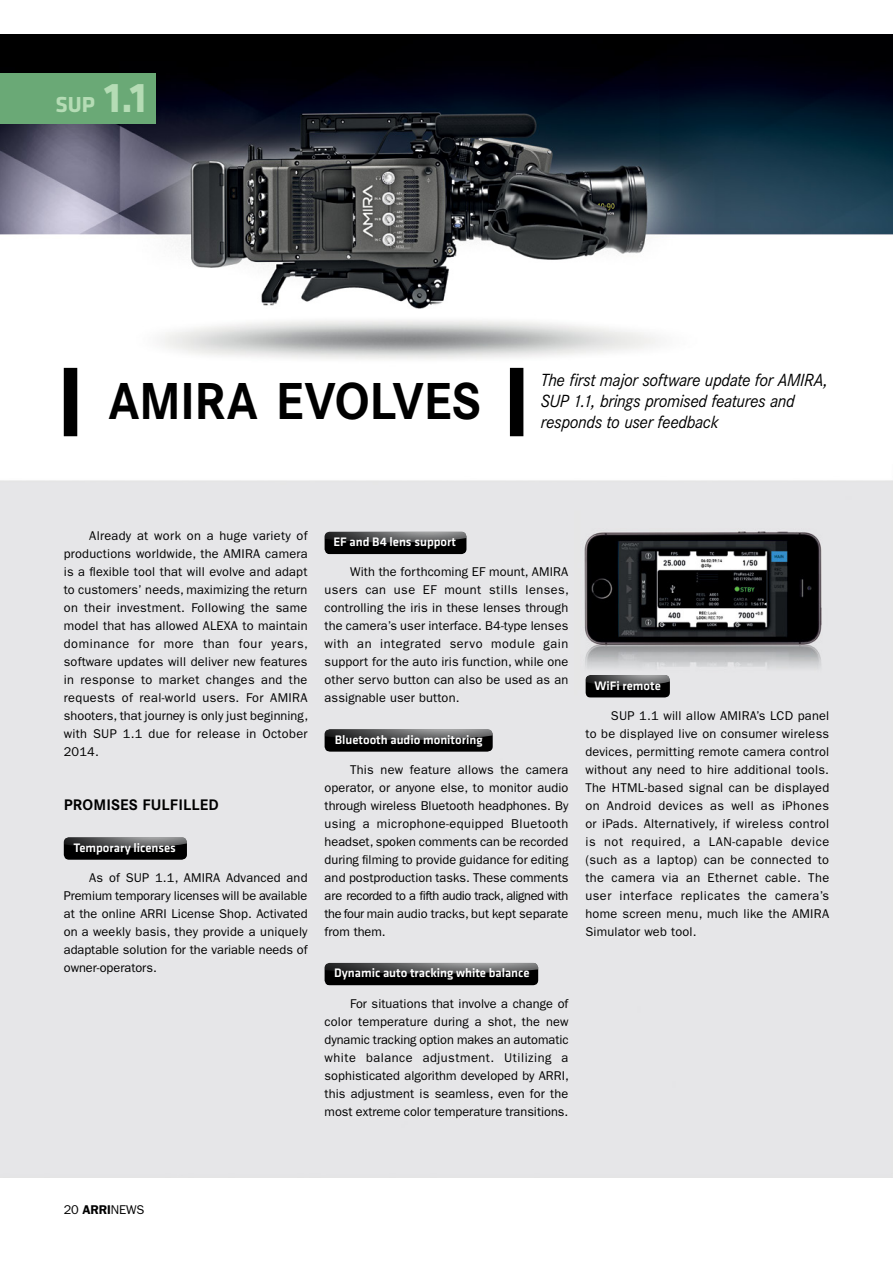
<style>
.page{position:relative;width:893px;height:1263px;background:#fff}
.page>*{position:absolute;margin:0;border:0;box-sizing:border-box;transform-origin:0 0}
.CO_Head_2{font:700 51px "Corporate S";letter-spacing:-.005em;color:#000;scale:.96 1}
.Kapitelüberschrift{font:700 43.2px "Klavika";color:#b5dcb5}
.Kapitelüberschrift-2{font:700 22.5px "Klavika";color:#b5dcb5}
.CO_Vorspann_2{font:italic 17.25px/21px "Corporate S";letter-spacing:-.02em;color:#000;scale:.96 1}
.FG_Body_8_5_12{font:700 15px "Corporate S";letter-spacing:.01em;color:#000}
.FG_Body_8_5_12-2{font:12.75px/18px "Franklin Gothic LT";letter-spacing:.005em;color:#000;text-align:justify}
.FG_Body_8_5_12-3{font:500 12.75px "Klavika";color:#fff}
.s1{font-weight:600}
</style>
<div class="page">
<div style="left:0;top:480px;width:893px;height:698px;background:#e6e6e8"></div>
<img style="left:0;top:34px;width:893px;height:403px">
<div style="left:64px;top:368px;width:13px;height:68px;background:#000"></div>
<div style="left:510px;top:368px;width:13px;height:68px;background:#000"></div>
<svg style="left:325px;top:531px;width:141px;height:23px;background:#2e2e2f"></svg>
<svg style="left:64px;top:837px;width:123px;height:23px;background:#2d2d2d"></svg>
<svg style="left:325px;top:729px;width:168px;height:23px;background:#2d2d2e"></svg>
<svg style="left:325px;top:963px;width:213px;height:22px;background:#282929"></svg>
<svg style="left:585px;top:675px;width:85px;height:23px;background:#303030"></svg>
<div style="left:0;top:73px;width:156px;height:50px;background:#6aa976"></div>
<p class="Kapitelüberschrift-2" style="left:56px;top:88px;width:41px">SUP</p>
<p class="Kapitelüberschrift" style="left:104px;top:67px;width:44px">1.1</p>
<p class="CO_Head_2" style="left:108px;top:370px;width:390px">AMIRA EVOLVES</p>
<p class="CO_Vorspann_2" style="left:541px;top:370px;width:301px">The first major software update for AMIRA,<br>SUP 1.1, brings promised features and responds to user feedback</p>
<p class="FG_Body_8_5_12-2" style="left:64px;top:527px;width:246px;text-indent:26px">Already at work on a huge variety of productions worldwide, the AMIRA camera is a flexible tool that will evolve and adapt to customers’ needs, maximizing the return on their investment. Following the same model that has allowed ALEXA to maintain dominance for more than four years, software updates will deliver new features in response to market changes and the requests of real-world users. For AMIRA shooters, that journey is only just beginning, with SUP 1.1 due for release in October 2014.</p>
<p class="FG_Body_8_5_12" style="left:64px;top:796px;width:156px">PROMISES FULFILLED</p>
<p class="FG_Body_8_5_12-3" style="left:73px;top:839px;width:104px">Temporary licenses</p>
<p class="FG_Body_8_5_12-2" style="left:64px;top:869px;width:245px;text-indent:26px">As of SUP 1.1, AMIRA Advanced and Premium temporary licenses will be available at the online ARRI License Shop. Activated on a weekly basis, they provide a uniquely adaptable solution for the variable needs of owner-operators.</p>
<p class="FG_Body_8_5_12-3" style="left:333px;top:533px;width:124px">EF and B4 lens support</p>
<p class="FG_Body_8_5_12-2" style="left:325px;top:563px;width:246px;text-indent:26px">With the forthcoming EF mount, AMIRA users can use EF mount stills lenses, controlling the iris in these lenses through the camera’s user interface. B4-type lenses with an integrated servo module gain support for the auto iris function, while one other servo button can also be used as an assignable user button.</p>
<p class="FG_Body_8_5_12-3" style="left:335px;top:731px;width:149px">Bluetooth audio monitoring</p>
<p class="FG_Body_8_5_12-2" style="left:325px;top:761px;width:245px;text-indent:26px">This new feature allows the camera operator, or anyone else, to monitor audio through wireless Bluetooth headphones. By using a microphone-equipped Bluetooth headset, spoken comments can be recorded during filming to provide guidance for editing and postproduction tasks. These comments are recorded to a fifth audio track, aligned with the four main audio tracks, but kept separate from them.</p>
<p class="FG_Body_8_5_12-3" style="left:334px;top:964px;width:197px">Dynamic auto tracking white balance</p>
<p class="FG_Body_8_5_12-2" style="left:325px;top:995px;width:246px;text-indent:26px">For situations that involve a change of color temperature during a shot, the new dynamic tracking option makes an automatic white balance adjustment. Utilizing a sophisticated algorithm developed by ARRI, this adjustment is seamless, even for the most extreme color temperature transitions.</p>
<p class="FG_Body_8_5_12-3" style="left:594px;top:677px;width:68px">WiFi remote</p>
<p class="FG_Body_8_5_12-2" style="left:585px;top:707px;width:245px;text-indent:26px">SUP 1.1 will allow AMIRA’s LCD panel to be displayed live on consumer wireless devices, permitting remote camera control without any need to hire additional tools.<br>The HTML-based signal can be displayed on Android devices as well as iPhones or iPads. Alternatively, if wireless control is not required, a LAN-capable device (such as a laptop) can be connected to the camera via an Ethernet cable. The user interface replicates the camera’s home screen menu, much like the AMIRA Simulator web tool.</p>
<p class="FG_Body_8_5_12-2" style="left:64px;top:1201px;width:82px">20 <span class="s1">ARRI</span>NEWS</p>
</div>
